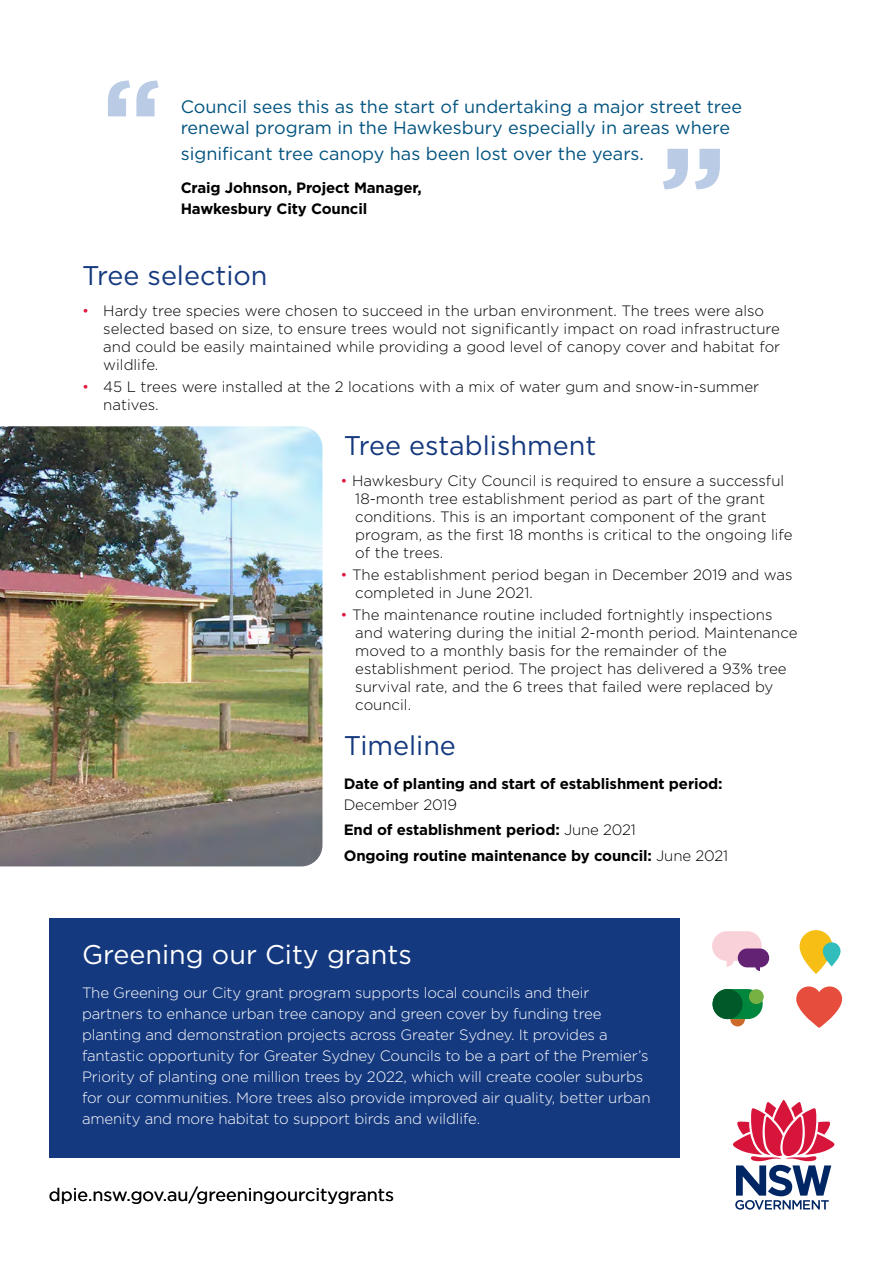
<style>
.page{position:relative;width:893px;height:1263px;background:#fff}
.page>*{position:absolute;margin:0;border:0;box-sizing:border-box;transform-origin:0 0}
.Heading_2{font:27px "Gotham";color:#15397f}
.Call_out_box_heading{font:27px "Gotham";color:#fff}
.Call_out_box_heading-2{font:18px/21.6px "Gotham";color:#02537f}
.t1{font:18px "Gotham";color:#000}
._1st_level_bullets{font:300 15px/18px "Gotham";color:#000}
.Body_-_Black_text{font:300 15px/21px "Gotham";letter-spacing:-.01em;color:#fff}
.Body_-_Black_text-2{font:700 15px/21px "Gotham";letter-spacing:-.01em;color:#000}
.Call_out_box_heading-3{font:700 15px/21px "Gotham";letter-spacing:-.01em;color:#000}
.s1{color:#e3173e}
.s2{font-weight:300}
</style>
<div class="page">
<img style="left:0;top:426px;width:322px;height:440px">
<svg style="left:108px;top:81px;width:51px;height:35px"></svg>
<svg style="left:663px;top:149px;width:57px;height:40px"></svg>
<svg style="left:800px;top:930px;width:32px;height:44px"></svg>
<svg style="left:823px;top:942px;width:17px;height:24px"></svg>
<svg style="left:712px;top:931px;width:57px;height:40px"></svg>
<div style="left:712px;top:989px;width:51px;height:30px;background:#00863d;border-radius:15px"></div>
<div style="left:712px;top:989px;width:31px;height:30px;background:#005928;border-radius:50%"></div>
<svg style="left:730px;top:1019px;width:15px;height:7px"></svg>
<div style="left:749px;top:989px;width:15px;height:15px;background:#78b143;border-radius:50%"></div>
<svg style="left:796px;top:986px;width:46px;height:42px"></svg>
<div style="left:49px;top:918px;width:630px;height:240px;background:#15397f"></div>
<svg style="left:733px;top:1099px;width:102px;height:111px"></svg>
<p class="Call_out_box_heading-2" style="left:181px;top:95px;width:563px">Council sees this as the start of undertaking a major street tree renewal program in the Hawkesbury especially in areas where</p>
<p class="Call_out_box_heading-2" style="left:181px;top:142px;width:465px">significant tree canopy has been lost over the years.</p>
<p class="Call_out_box_heading-3" style="left:181px;top:178px;width:242px">Craig Johnson, Project Manager,<br>Hawkesbury City Council</p>
<p class="Heading_2" style="left:82px;top:258px;width:187px">Tree selection</p>
<p class="_1st_level_bullets" style="left:103px;top:301px;width:678px;text-indent:-21px"><span class="s1">•</span> Hardy tree species were chosen to succeed in the urban environment. The trees were also selected based on size, to ensure trees would not significantly impact on road infrastructure and could be easily maintained while providing a good level of canopy cover and habitat for wildlife.</p>
<p class="_1st_level_bullets" style="left:103px;top:377px;width:657px;text-indent:-21px"><span class="s1">•</span> 45 L trees were installed at the 2 locations with a mix of water gum and snow-in-summer natives.</p>
<p class="Heading_2" style="left:344px;top:428px;width:254px">Tree establishment</p>
<p class="_1st_level_bullets" style="left:355px;top:471px;width:439px;text-indent:-15px"><span class="s1">•</span> Hawkesbury City Council is required to ensure a successful 18-month tree establishment period as part of the grant conditions. This is an important component of the grant program, as the first 18 months is critical to the ongoing life of the trees.</p>
<p class="_1st_level_bullets" style="left:355px;top:565px;width:439px;text-indent:-15px"><span class="s1">•</span> The establishment period began in December 2019 and was completed in June 2021.</p>
<p class="_1st_level_bullets" style="left:355px;top:605px;width:444px;text-indent:-15px"><span class="s1">•</span> The maintenance routine included fortnightly inspections and watering during the initial 2-month period. Maintenance moved to a monthly basis for the remainder of the establishment period. The project has delivered a 93% tree survival rate, and the 6 trees that failed were replaced by council.</p>
<p class="Heading_2" style="left:344px;top:728px;width:114px">Timeline</p>
<p class="Body_-_Black_text-2" style="left:344px;top:773px;width:380px">Date of planting and start of establishment period:<br><span class="s2">December 2019</span></p>
<p class="Body_-_Black_text-2" style="left:344px;top:819px;width:294px">End of establishment period: <span class="s2">June 2021</span></p>
<p class="Body_-_Black_text-2" style="left:344px;top:845px;width:386px">Ongoing routine maintenance by council: <span class="s2">June 2021</span></p>
<p class="Call_out_box_heading" style="left:82px;top:937px;width:331px">Greening our City grants</p>
<p class="Body_-_Black_text" style="left:82px;top:982px;width:570px">The Greening our City grant program supports local councils and their partners to enhance urban tree canopy and green cover by funding tree planting and demonstration projects across Greater Sydney. It provides a fantastic opportunity for Greater Sydney Councils to be a part of the Premier’s Priority of planting one million trees by 2022, which will create cooler suburbs for our communities. More trees also provide improved air quality, better urban amenity and more habitat to support birds and wildlife.</p>
<p class="t1" style="left:49px;top:1183px;width:347px">dpie.nsw.gov.au/greeningourcitygrants</p>
</div>
